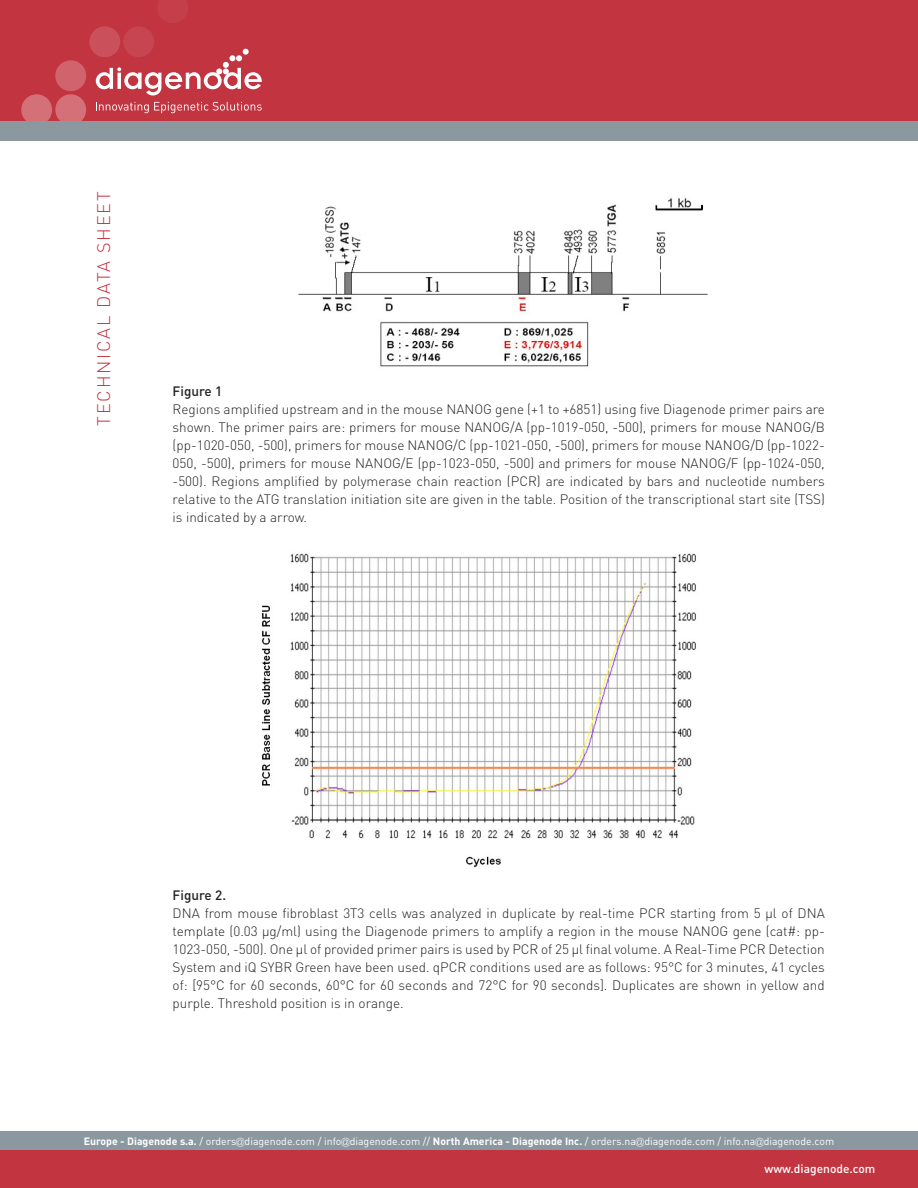
<style>
.page{position:relative;width:918px;height:1188px;background:#fff}
.page>*{position:absolute;margin:0;border:0;box-sizing:border-box;transform-origin:0 0}
.t1{font:300 18px "DIN";letter-spacing:.1em;color:#c23440}
.BODY{font:300 13.5px/18px "DIN";color:#231f20;text-align:justify}
.BODY-2{font:500 13.5px "DIN";color:#231f20}
.t2{font:500 12px "DIN";color:#fff}
.t3{font:10.5px "DIN";color:#fff}
.s1{font-weight:700}
.s2{font-family:"Gill Sans";font-weight:300}
</style>
<div class="page">
<div style="left:0;top:1131px;width:918px;height:20px;background:#8b98a0"></div>
<div style="left:0;top:0;width:918px;height:121px;background:#c23440"></div>
<div style="left:55px;top:94px;width:31px;height:31px;background:#d47078;border-radius:50%"></div>
<div style="left:21px;top:94px;width:31px;height:31px;background:#d47078;border-radius:50%"></div>
<div style="left:55px;top:60px;width:31px;height:31px;background:#d0636c;border-radius:50%"></div>
<div style="left:89px;top:26px;width:31px;height:31px;background:#ca515b;border-radius:50%"></div>
<div style="left:123px;top:26px;width:31px;height:31px;background:#c74550;border-radius:50%"></div>
<svg style="left:158px;top:0;width:30px;height:23px"></svg>
<div style="left:0;top:121px;width:918px;height:20px;background:#8b98a0"></div>
<div style="left:0;top:1151px;width:918px;height:37px;background:#c23440"></div>
<svg style="left:96px;top:49px;width:166px;height:46px"></svg>
<svg style="left:96px;top:102px;width:166px;height:11px"></svg>
<img style="left:298px;top:198px;width:410px;height:169px">
<img style="left:262px;top:553px;width:434px;height:315px">
<h1 class="t1" style="left:93px;top:426px;width:236px;rotate:-90deg">TECHNICAL DATA SHEET</h1>
<p class="BODY-2" style="left:173px;top:383px;width:51px">Figure 1</p>
<p class="BODY" style="left:173px;top:400px;width:654px">Regions amplified upstream and in the mouse NANOG gene (+1 to +6851) using five Diagenode primer pairs are shown. The primer pairs are: primers for mouse NANOG/A (pp-1019-050, -500), primers for mouse NANOG/B (pp-1020-050, -500), primers for mouse NANOG/C (pp-1021-050, -500), primers for mouse NANOG/D (pp-1022- 050, -500), primers for mouse NANOG/E (pp-1023-050, -500) and primers for mouse NANOG/F (pp-1024-050, -500). Regions amplified by polymerase chain reaction (PCR) are indicated by bars and nucleotide numbers relative to the ATG translation initiation site are given in the table. Position of the transcriptional start site (TSS) is indicated by a arrow.</p>
<p class="BODY-2" style="left:173px;top:886px;width:55px">Figure 2.</p>
<p class="BODY" style="left:173px;top:904px;width:654px">DNA from mouse fibroblast 3T3 cells was analyzed in duplicate by real-time PCR starting from 5 µl of DNA template (0.03 µg/ml) using the Diagenode primers to amplify a region in the mouse NANOG gene (cat#: pp-1023-050, -500). One µl of provided primer pairs is used by PCR of 25 µl final volume. A Real-Time PCR Detection System and iQ SYBR Green have been used. qPCR conditions used are as follows: 95°C for 3 minutes, 41 cycles of: [95°C for 60 seconds, 60°C for 60 seconds and 72°C for 90 seconds]. Duplicates are shown in yellow and purple. Threshold position is in orange.</p>
<p class="t3" style="left:84px;top:1134px;width:752px"><span class="s1">Europe - Diagenode s.a.</span> / orders<span class="s2">@</span>diagenode.com / info<span class="s2">@</span>diagenode.com // <span class="s1">North America - Diagenode Inc.</span> / orders.na<span class="s2">@</span>diagenode.com / info.na<span class="s2">@</span>diagenode.com</p>
<p class="t2" style="left:764px;top:1161px;width:113px">www.diagenode.com</p>
</div>
